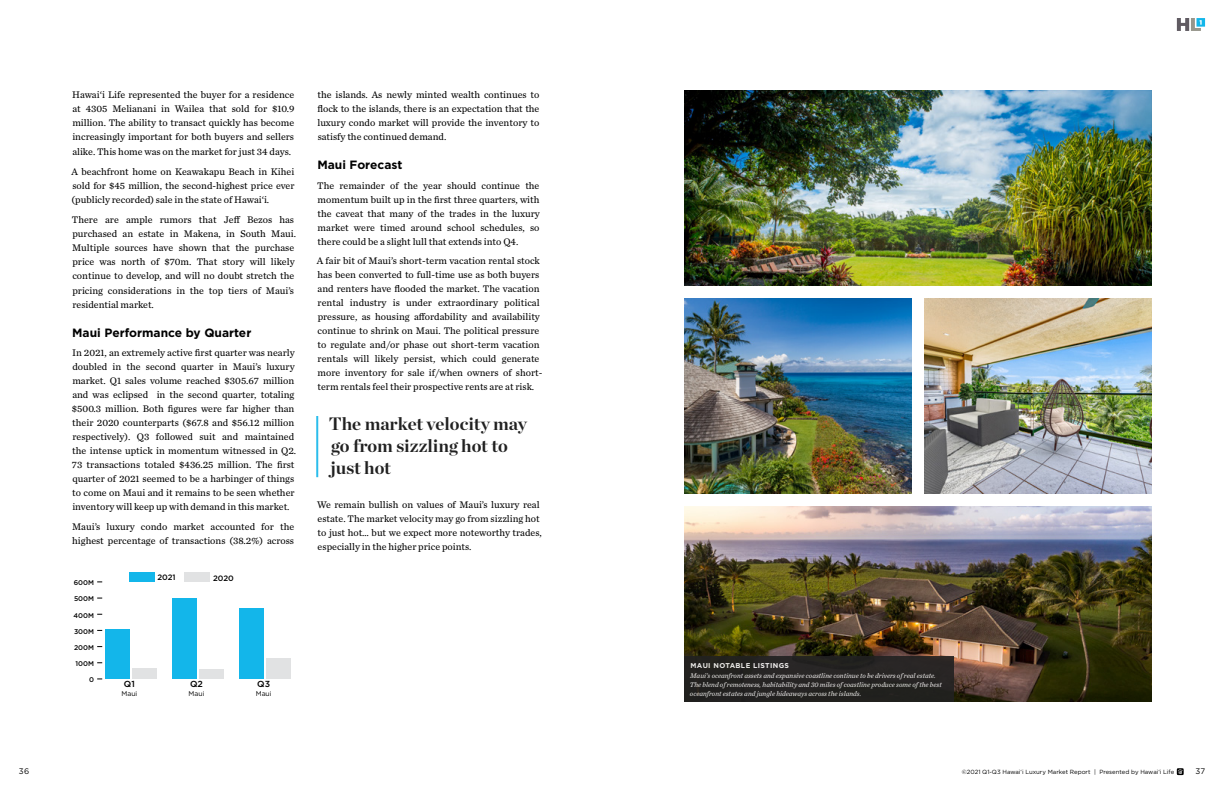
<style>
.page{position:relative;width:1224px;height:792px;background:#fff}
.page>*{position:absolute;margin:0;border:0;box-sizing:border-box;transform-origin:0 0}
.t1{font:700 18px/21.6px "Chronicle Display";color:#212121}
.t2{font:700 12px "Gotham";color:#000}
.t3{font:10px/14px "Chronicle Text G2";color:#000}
.t4{font:500 8.8px "Gotham";color:#000}
.t5{font:8px "Gotham";color:#000}
.t6{font:500 7.8px "Gotham";color:#000}
.t7{font:italic 7px/9px "Chronicle Text G2";color:#fff}
.t8{font:700 7px "Gotham";letter-spacing:.05em;color:#fff}
.t9{font:500 6.8px "Gotham";color:#000}
.t10{font:6.8px "Gotham";color:#000}
.t11{font:6px "Gotham";color:#000}
</style>
<div class="page">
<svg style="left:1177px;top:768px;width:7px;height:7px"></svg>
<svg style="left:1177px;top:18px;width:28px;height:13px"></svg>
<hr style="left:316px;top:416px;width:2px;height:61px;background:#2bbdec">
<img style="left:684px;top:506px;width:468px;height:196px">
<img style="left:925px;top:298px;width:227px;height:196px">
<img style="left:684px;top:298px;width:227px;height:196px">
<img style="left:684px;top:90px;width:468px;height:196px">
<div style="left:684px;top:657px;width:270px;height:45px;background:#212121"></div>
<div style="left:132px;top:668px;width:24px;height:11px;background:#e1e2e3"></div>
<div style="left:199px;top:670px;width:24px;height:9px;background:#e1e2e3"></div>
<div style="left:266px;top:658px;width:25px;height:21px;background:#e1e2e3"></div>
<div style="left:105px;top:630px;width:24px;height:49px;background:#13b6ea"></div>
<div style="left:172px;top:598px;width:25px;height:81px;background:#13b6ea"></div>
<div style="left:240px;top:608px;width:24px;height:71px;background:#13b6ea"></div>
<div style="left:185px;top:572px;width:25px;height:10px;background:#e1e2e3"></div>
<div style="left:129px;top:572px;width:25px;height:10px;background:#13b6ea"></div>
<p class="t3" style="left:72px;top:87px;width:224px;text-align:justify">Hawai‘i Life represented the buyer for a residence at 4305 Melianani in Wailea that sold for $10.9 million. The ability to transact quickly has become increasingly important for both buyers and sellers alike. This home was on the market for just 34 days.</p>
<p class="t3" style="left:71px;top:164px;width:225px;text-align:justify">A beachfront home on Keawakapu Beach in Kihei sold for $45 million, the second-highest price ever (publicly recorded) sale in the state of Hawai‘i.</p>
<p class="t3" style="left:72px;top:212px;width:226px">There are ample rumors that Jeff Bezos has purchased an estate in Makena, in South Maui.<br>Multiple sources have shown that the purchase price was north of $70m. That story will likely continue to develop, and will no doubt stretch the pricing considerations in the top tiers of Maui’s residential market.</p>
<p class="t2" style="left:72px;top:325px;width:181px">Maui Performance by Quarter</p>
<p class="t3" style="left:72px;top:345px;width:226px">In 2021, an extremely active first quarter was nearly doubled in the second quarter in Maui’s luxury market. Q1 sales volume reached $305.67 million and was eclipsed in the second quarter, totaling $500.3 million. Both figures were far higher than their 2020 counterparts ($67.8 and $56.12 million respectively). Q3 followed suit and maintained the intense uptick in momentum witnessed in Q2.<br>73 transactions totaled $436.25 million. The first quarter of 2021 seemed to be a harbinger of things to come on Maui and it remains to be seen whether inventory will keep up with demand in this market.</p>
<p class="t3" style="left:72px;top:519px;width:224px">Maui’s luxury condo market accounted for the highest percentage of transactions (38.2%) across</p>
<p class="t9" style="left:74px;top:578px;width:22px">600M</p>
<p class="t9" style="left:74px;top:595px;width:22px">500M</p>
<p class="t9" style="left:74px;top:611px;width:22px">400M</p>
<p class="t9" style="left:74px;top:627px;width:22px">300M</p>
<p class="t9" style="left:74px;top:643px;width:21px">200M</p>
<p class="t9" style="left:76px;top:659px;width:20px">100M</p>
<p class="t9" style="left:89px;top:675px;width:6px">0</p>
<p class="t6" style="left:157px;top:573px;width:20px">2021</p>
<p class="t6" style="left:213px;top:573px;width:22px">2020</p>
<p class="t4" style="left:124px;top:678px;width:12px">Q1</p>
<p class="t10" style="left:121px;top:689px;width:17px">Maui</p>
<p class="t4" style="left:190px;top:678px;width:14px">Q2</p>
<p class="t10" style="left:189px;top:689px;width:17px">Maui</p>
<p class="t4" style="left:257px;top:678px;width:14px">Q3</p>
<p class="t10" style="left:256px;top:689px;width:17px">Maui</p>
<p class="t3" style="left:317px;top:87px;width:224px;text-align:justify">the islands. As newly minted wealth continues to flock to the islands, there is an expectation that the luxury condo market will provide the inventory to satisfy the continued demand.</p>
<p class="t2" style="left:317px;top:157px;width:86px">Maui Forecast</p>
<p class="t3" style="left:317px;top:178px;width:224px;text-align:justify">The remainder of the year should continue the momentum built up in the first three quarters, with the caveat that many of the trades in the luxury market were timed around school schedules, so there could be a slight lull that extends into Q4.</p>
<p class="t3" style="left:317px;top:254px;width:227px">A fair bit of Maui’s short-term vacation rental stock has been converted to full-time use as both buyers and renters have flooded the market. The vacation rental industry is under extraordinary political pressure, as housing affordability and availability continue to shrink on Maui. The political pressure to regulate and/or phase out short-term vacation rentals will likely persist, which could generate more inventory for sale if/when owners of short&shy;term rentals feel their prospective rents are at risk.</p>
<h1 class="t1" style="left:329px;top:412px;width:200px">The market velocity may go from sizzling hot to just hot</h1>
<p class="t3" style="left:317px;top:498px;width:226px">We remain bullish on values of Maui’s luxury real estate. The market velocity may go from sizzling hot to just hot… but we expect more noteworthy trades, especially in the higher price points.</p>
<p class="t8" style="left:691px;top:661px;width:100px">MAUI NOTABLE LISTINGS</p>
<p class="t7" style="left:690px;top:671px;width:253px">Maui’s oceanfront assets and expansive coastline continue to be drivers of real estate.<br>The blend of remoteness, habitability and 30 miles of coastline produce some of the best oceanfront estates and jungle hideaways across the islands.</p>
<p class="t5" style="left:19px;top:766px;width:12px">36</p>
<p class="t11" style="left:962px;top:768px;width:214px">©2021 Q1-Q3 Hawai‘i Luxury Market Report | Presented by Hawai‘i Life</p>
<p class="t5" style="left:1195px;top:766px;width:11px">37</p>
</div>
